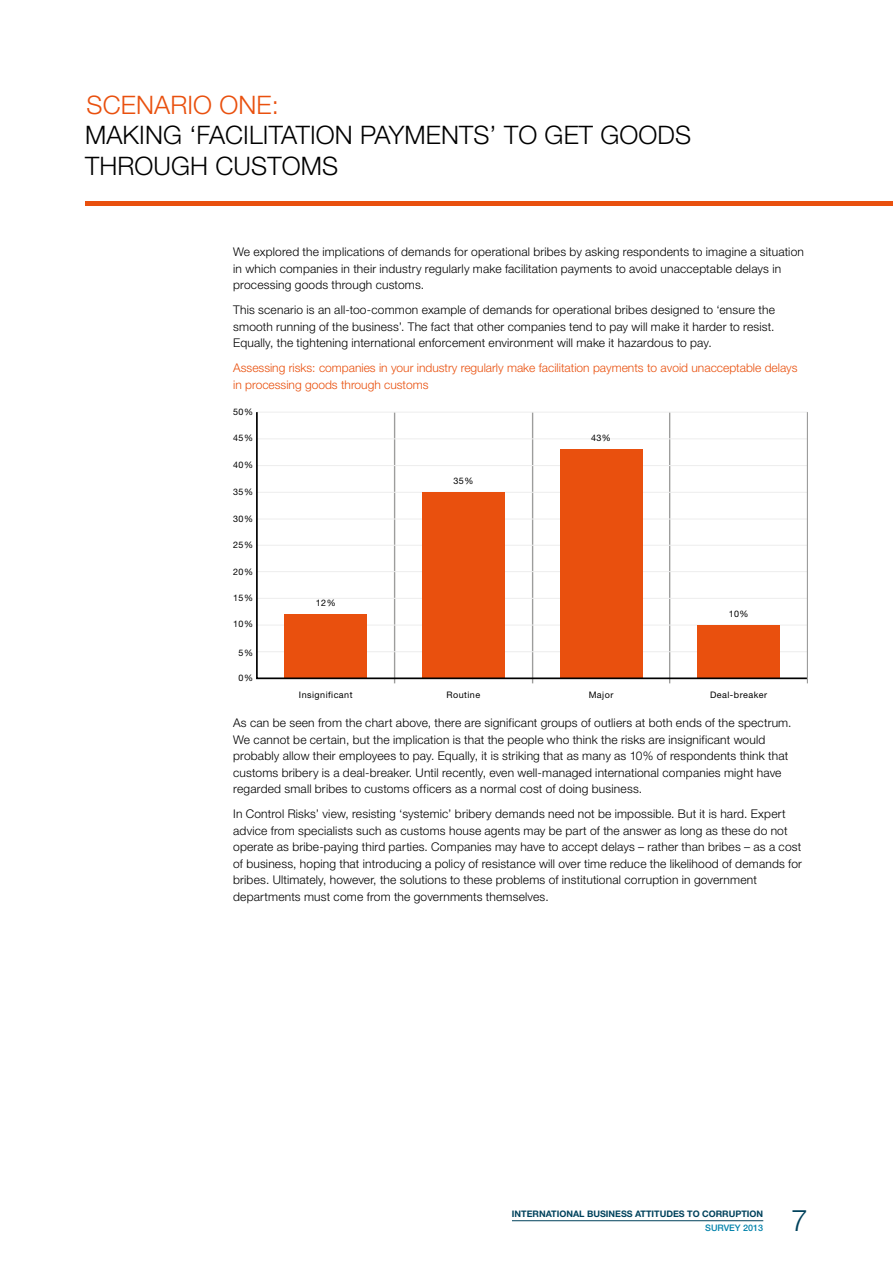
<style>
.page{position:relative;width:893px;height:1263px;background:#fff}
.page>*{position:absolute;margin:0;border:0;box-sizing:border-box;transform-origin:0 0}
.t1{font:300 30px "Helvetica Neue";color:#00425c}
.t2{font:300 25.5px/30.6px "Helvetica Neue";letter-spacing:.005em;color:#000}
.t3{font:300 25.5px "Helvetica Neue";letter-spacing:.005em;color:#e9500e}
.t4{font:300 12px/16.5px "Helvetica Neue";letter-spacing:.015em;color:#000}
.t5{font:300 12px/16.5px "Helvetica Neue";color:#e9500e}
.t6{font:9px "Helvetica Neue";letter-spacing:.05em;color:#000}
.t7{font:700 9px "Helvetica Neue";color:#00425c}
.t8{font:500 9px "Helvetica Neue";color:#0082ab}
</style>
<div class="page">
<hr style="left:512px;top:1220px;width:251px;height:1px;background:#00425c">
<hr style="left:669px;top:412px;width:1px;height:271px;background:#9d9d9c">
<hr style="left:532px;top:412px;width:1px;height:271px;background:#9d9d9c">
<hr style="left:394px;top:412px;width:1px;height:271px;background:#9d9d9c">
<svg style="left:256px;top:412px;width:551px;height:268px"></svg>
<hr style="left:807px;top:412px;width:1px;height:271px;background:#9d9d9c">
<div style="left:85px;top:201px;width:808px;height:5px;background:#e9500e"></div>
<h2 class="t3" style="left:87px;top:89px;width:194px">Scenario One:</h2>
<h2 class="t2" style="left:85px;top:119px;width:608px">Maki ng ‘facilitati on payments’ to g et goods thr</h2>
<h2 class="t2" style="left:135px;top:150px;width:38px">ough</h2>
<h2 class="t2" style="left:215px;top:150px;width:124px">customs</h2>
<p class="t4" style="left:233px;top:243px;width:572px">We explored the implications of demands for operational bribes by asking respondents to imagine a situation in which companies in their industry regularly make facilitation payments to avoid unacceptable delays in processing goods through customs.</p>
<p class="t4" style="left:233px;top:301px;width:543px;text-align:justify">This scenario is an all-too-common example of demands for operational bribes designed to ‘ensure the smooth running of the business’. The fact that other companies tend to pay will make it harder to resist.<br>Equally, the tightening international enforcement environment will make it hazardous to pay.</p>
<p class="t5" style="left:233px;top:359px;width:566px">Assessing risks: companies in your industry regularly make facilitation payments to avoid unacceptable delays in processing goods through customs</p>
<p class="t6" style="left:233px;top:407px;width:21px">50%</p>
<p class="t6" style="left:233px;top:433px;width:21px">45%</p>
<p class="t6" style="left:233px;top:459px;width:21px">40%</p>
<p class="t6" style="left:233px;top:487px;width:21px">35%</p>
<p class="t6" style="left:233px;top:513px;width:21px">30%</p>
<p class="t6" style="left:233px;top:539px;width:21px">25%</p>
<p class="t6" style="left:233px;top:566px;width:21px">20%</p>
<p class="t6" style="left:233px;top:593px;width:21px">15%</p>
<p class="t6" style="left:233px;top:619px;width:21px">10%</p>
<p class="t6" style="left:239px;top:647px;width:16px">5%</p>
<p class="t6" style="left:239px;top:672px;width:16px">0%</p>
<p class="t6" style="left:316px;top:598px;width:21px">12%</p>
<p class="t6" style="left:453px;top:476px;width:21px">35%</p>
<p class="t6" style="left:591px;top:432px;width:21px">43%</p>
<p class="t6" style="left:729px;top:608px;width:21px">10%</p>
<p class="t6" style="left:299px;top:690px;width:55px">Insignificant</p>
<p class="t6" style="left:446px;top:690px;width:35px">Routine</p>
<p class="t6" style="left:589px;top:690px;width:26px">Major</p>
<p class="t6" style="left:710px;top:690px;width:58px">Deal-breaker</p>
<p class="t4" style="left:233px;top:714px;width:560px">As can be seen from the chart above, there are significant groups of outliers at both ends of the spectrum.<br>We cannot be certain, but the implication is that the people who think the risks are insignificant would probably allow their employees to pay. Equally, it is striking that as many as 10% of respondents think that customs bribery is a deal-breaker. Until recently, even well-managed international companies might have regarded small bribes to customs officers as a normal cost of doing business.</p>
<p class="t4" style="left:233px;top:805px;width:570px">In Control Risks’ view, resisting ‘systemic’ bribery demands need not be impossible. But it is hard. Expert advice from specialists such as customs house agents may be part of the answer as long as these do not operate as bribe-paying third parties. Companies may have to accept delays – rather than bribes – as a cost of business, hoping that introducing a policy of resistance will over time reduce the likelihood of demands for bribes. Ultimately, however, the solutions to these problems of institutional corruption in government departments must come from the governments themselves.</p>
<p class="t7" style="left:512px;top:1208px;width:253px">INTERNATIONAL BUSINESS ATTITUDES TO CORRUPTION</p>
<p class="t8" style="left:705px;top:1223px;width:60px">SURVEY 2013</p>
<h1 class="t1" style="left:791px;top:1202px;width:18px">7</h1>
</div>
